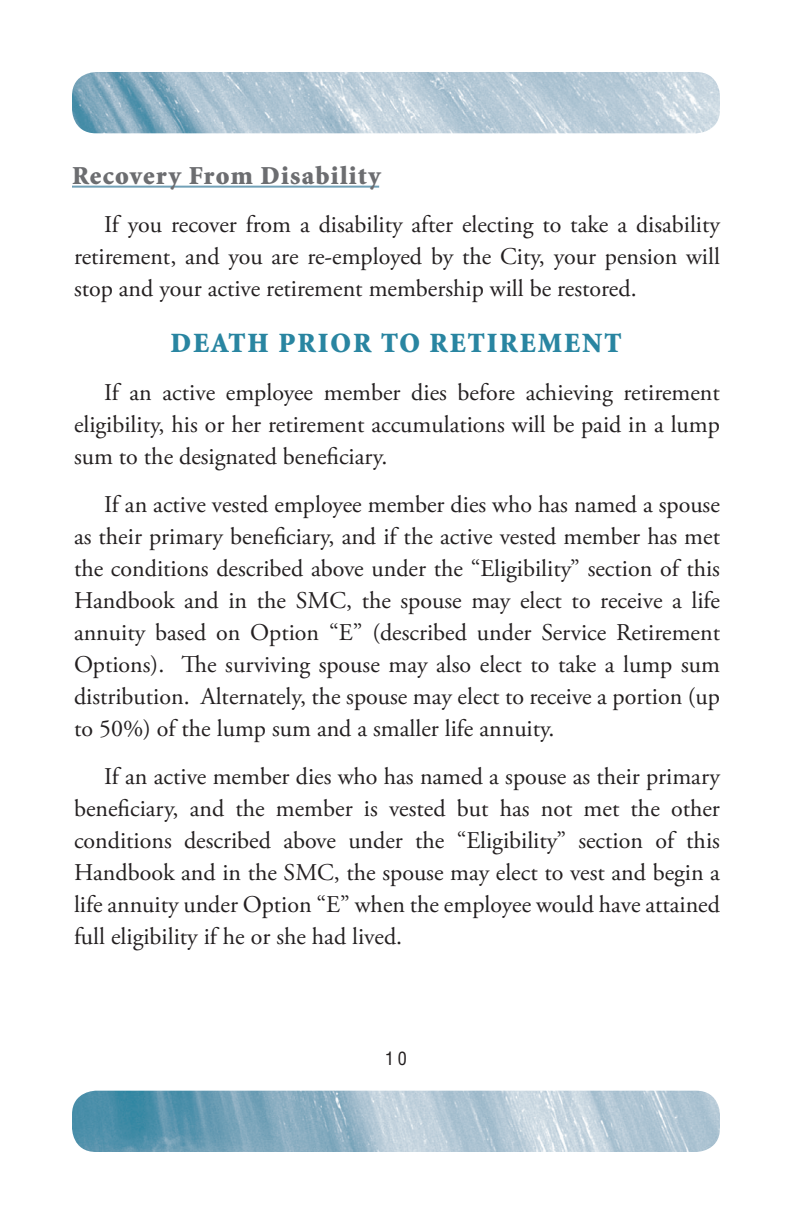
<style>
.page{position:relative;width:792px;height:1224px;background:#fff}
.page>*{position:absolute;margin:0;border:0;box-sizing:border-box;transform-origin:0 0}
.really_use_this_one{font:900 28px "Minion Std";letter-spacing:.07em;color:#2985a1}
.USE_SUBHEAD{font:900 26px "Minion Std";letter-spacing:.05em;color:#6c6d70}
.main_body_text{font:24px/32px "Adobe Garamond Pro";color:#231f20;text-align:justify}
.USE_BODY{font:24px/32px "Adobe Garamond Pro";color:#231f20;text-align:justify}
.Heading_3{font:condensed 18px "Helvetica";color:#231f20}
</style>
<div class="page">
<hr style="left:72px;top:186px;width:307px;height:2px;background:#71a0b7">
<img style="left:72px;top:72px;width:648px;height:61px">
<img style="left:72px;top:1091px;width:648px;height:61px">
<p class="USE_SUBHEAD" style="left:72px;top:162px;width:310px">Recovery From Disability</p>
<p class="main_body_text" style="left:74px;top:209px;width:647px;text-indent:30px">If you recover from a disability after electing to take a disability retirement, and you are re-employed by the City, your pension will stop and your active retirement membership will be restored.</p>
<p class="really_use_this_one" style="left:170px;top:329px;width:453px">DEATH PRIOR TO RETIREMENT</p>
<p class="main_body_text" style="left:74px;top:377px;width:647px;text-indent:30px">If an active employee member dies before achieving retirement eligibility, his or her retirement accumulations will be paid in a lump sum to the designated beneficiary.</p>
<p class="main_body_text" style="left:74px;top:489px;width:648px;text-indent:30px">If an active vested employee member dies who has named a spouse as their primary beneficiary, and if the active vested member has met the conditions described above under the “Eligibility” section of this Handbook and in the SMC, the spouse may elect to receive a life annuity based on Option “E” (described under Service Retirement Options). The surviving spouse may also elect to take a lump sum distribution. Alternately, the spouse may elect to receive a portion (up to 50%) of the lump sum and a smaller life annuity.</p>
<p class="USE_BODY" style="left:74px;top:761px;width:648px;text-indent:30px">If an active member dies who has named a spouse as their primary beneficiary, and the member is vested but has not met the other conditions described above under the “Eligibility” section of this Handbook and in the SMC, the spouse may elect to vest and begin a life annuity under Option “E” when the employee would have attained full eligibility if he or she had lived.</p>
<p class="Heading_3" style="left:385px;top:1047px;width:23px">10</p>
</div>
